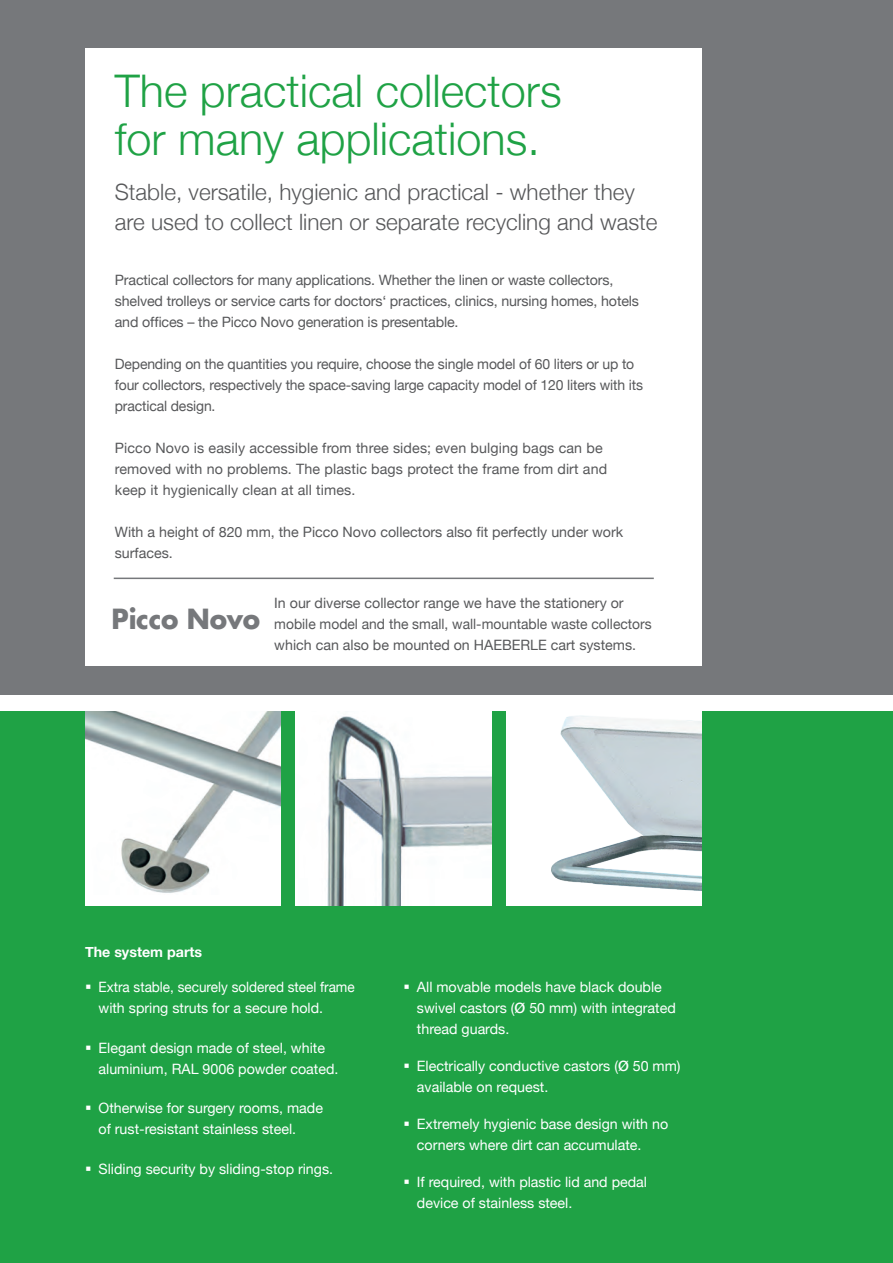
<style>
.page{position:relative;width:893px;height:1263px;background:#fff}
.page>*{position:absolute;margin:0;border:0;box-sizing:border-box;transform-origin:0 0}
.t1{font:300 45px/48px "Helvetica Neue";color:#1fa245}
.t2{font:700 27px "Futura";letter-spacing:-.01em;color:#76787b}
.t3{font:300 22.5px/30px "Helvetica Neue";color:#57585a}
.t4{font:14.25px/21px "Helvetica Neue";letter-spacing:-.01em;color:#57585a}
.t5{font:14.25px/21px "Helvetica Neue";color:#fff}
.t6{font:14.25px/21px "Helvetica Neue";letter-spacing:.01em;color:#57585a}
.t7{font:14.25px/21px "Helvetica Neue";color:#fff;scale:.95 1}
.t8{font:700 14.25px "Helvetica Neue";color:#fff}
.s1{font-weight:500}
</style>
<div class="page">
<div style="left:0;top:710px;width:893px;height:553px;background:#1fa245"></div>
<div style="left:0;top:0;width:893px;height:695px;background:#76787b"></div>
<img style="left:296px;top:711px;width:195px;height:195px">
<img style="left:85px;top:711px;width:196px;height:195px">
<div style="left:85px;top:49px;width:617px;height:617px;background:#fff"></div>
<img style="left:506px;top:711px;width:196px;height:195px">
<hr style="left:114px;top:578px;width:540px;height:1px;background:#76787b">
<div style="left:0;top:697px;width:893px;height:14px;background:#fff"></div>
<h1 class="t1" style="left:115px;top:66px;width:448px">The practical collectors for many applications.</h1>
<h3 class="t3" style="left:115px;top:176px;width:544px">Stable, versatile, hygienic and practical - whether they are used to collect linen or separate recycling and waste</h3>
<p class="t4" style="left:115px;top:269px;width:526px">Practical collectors for many applications. Whether the linen or waste collectors, shelved trolleys or service carts for doctors‘ practices, clinics, nursing homes, hotels and offices – the Picco Novo generation is presentable.</p>
<p class="t4" style="left:115px;top:353px;width:530px">Depending on the quantities you require, choose the single model of 60 liters or up to four collectors, respectively the space-saving large capacity model of 120 liters with its practical design.</p>
<p class="t6" style="left:115px;top:437px;width:494px">Picco Novo is easily accessible from three sides; even bulging bags can be removed with no problems. The plastic bags protect the frame from dirt and keep it hygienically clean at all times.</p>
<p class="t4" style="left:115px;top:521px;width:510px">With a height of 820 mm, the Picco Novo collectors also fit perfectly under work surfaces.</p>
<h2 class="t2" style="left:112px;top:600px;width:150px">Picco Novo</h2>
<p class="t4" style="left:274px;top:592px;width:379px">In our diverse collector range we have the stationery or mobile model and the small, wall-mountable waste collectors which can also be mounted on HAEBERLE cart systems.</p>
<p class="t8" style="left:85px;top:943px;width:119px">The system parts</p>
<p class="t7" style="left:99px;top:976px;width:271px">Extra stable, securely soldered steel frame with spring struts for a secure hold.</p>
<p class="t5" style="left:99px;top:1037px;width:241px">Elegant design made of steel, white aluminium, RAL 9006 powder coated.</p>
<p class="t5" style="left:99px;top:1097px;width:226px">Otherwise for surgery rooms, made of rust-resistant stainless steel.</p>
<p class="t5" style="left:99px;top:1158px;width:236px">Sliding security by sliding-stop rings.</p>
<p class="t5" style="left:417px;top:976px;width:260px">All movable models have black double swivel castors (<span class="s1">Ø</span> 50 mm) with integrated thread guards.</p>
<p class="t5" style="left:417px;top:1055px;width:265px">Electrically conductive castors (<span class="s1">Ø</span> 50 mm) available on request.</p>
<p class="t5" style="left:417px;top:1113px;width:253px">Extremely hygienic base design with no corners where dirt can accumulate.</p>
<p class="t5" style="left:417px;top:1172px;width:232px">If required, with plastic lid and pedal device of stainless steel.</p>
</div>
